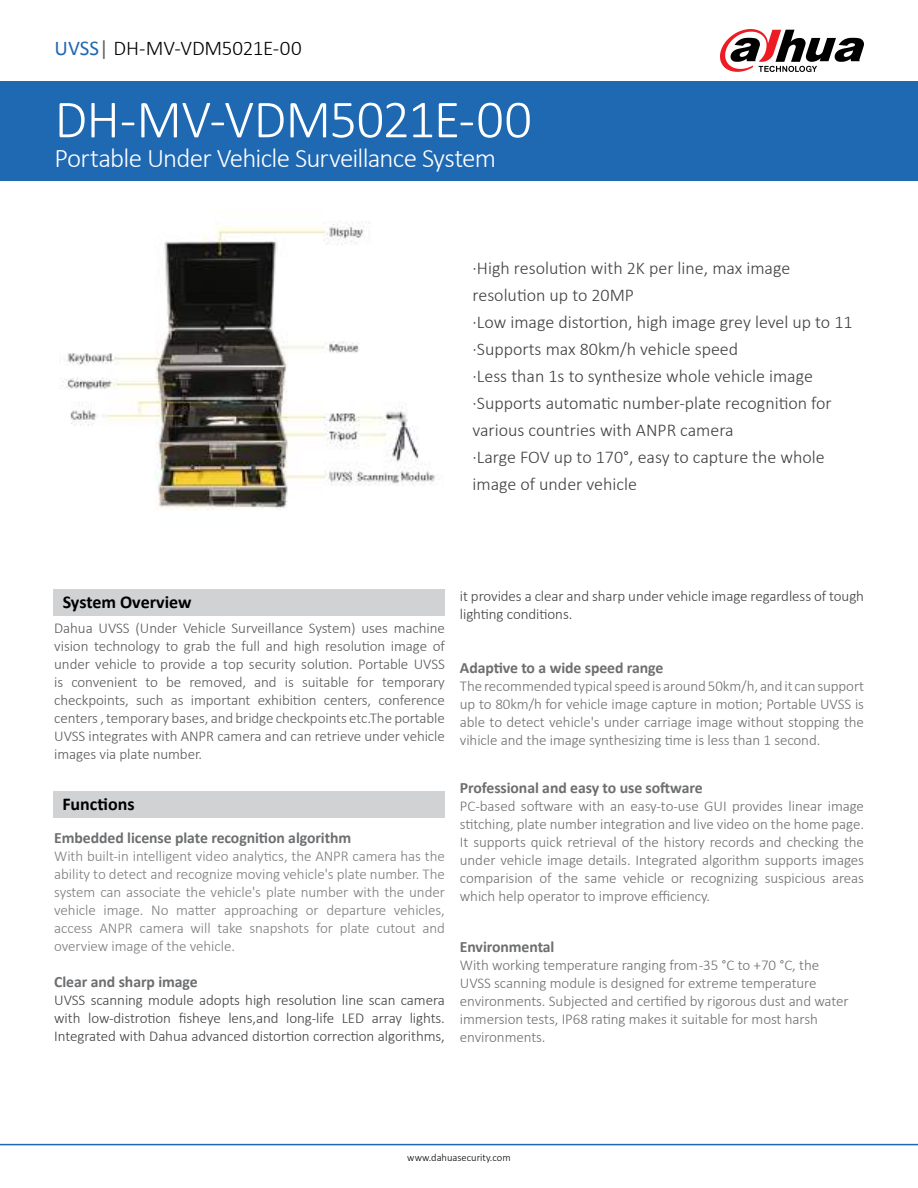
<style>
.page{position:relative;width:918px;height:1188px;background:#fff}
.page>*{position:absolute;margin:0;border:0;box-sizing:border-box;transform-origin:0 0}
.t1{font:300 54px "Calibri";letter-spacing:-.015em;color:#fff}
.t2{font:300 27px "Calibri";letter-spacing:-.03em;color:#fff}
.t3{font:300 21px "Calibri";letter-spacing:-.01em;color:#000}
.t4{font:300 18px/27px "Calibri";color:#403f41}
.t5{font:700 18px "Calibri";color:#000}
.t6{font:700 15.75px "Calibri";letter-spacing:-.005em;color:#6c6e70}
.t7{font:300 15px/18px "Calibri";letter-spacing:-.005em;color:#6c6e70;text-align:justify}
.t8{font:300 15px/18px "Calibri";letter-spacing:-.005em;color:#57585a;text-align:justify}
.t9{font:300 15px/18px "Calibri";letter-spacing:-.005em;color:#7a7c7e;text-align:justify}
.t10{font:300 15px/18px "Calibri";letter-spacing:-.005em;color:#403f41;text-align:justify}
.t11{font:300 10.5px "Calibri";color:#000}
.s1{font-weight:400;color:#1f68b2}
.s2{font-weight:400;color:#626366}
</style>
<div class="page">
<div style="left:53px;top:590px;width:392px;height:26px;background:#d1d2d4"></div>
<div style="left:53px;top:791px;width:392px;height:27px;background:#d1d2d4"></div>
<div style="left:0;top:81px;width:918px;height:100px;background:#1f68b2"></div>
<hr style="left:0;top:1144px;width:918px;height:1px;background:#1f68b2">
<svg style="left:720px;top:29px;width:144px;height:43px"></svg>
<img style="left:62px;top:222px;width:373px;height:288px">
<h3 class="t3" style="left:55px;top:35px;width:249px"><span class="s1">UVSS</span><span class="s2">|</span> DH-MV-VDM5021E-00</h3>
<h1 class="t1" style="left:55px;top:86px;width:479px">DH-MV-VDM5021E-00</h1>
<h2 class="t2" style="left:55px;top:142px;width:443px">Portable Under Vehicle Surveillance System</h2>
<p class="t4" style="left:472px;top:254px;width:382px">·High resolution with 2K per line, max image resolution up to 20MP<br>·Low image distortion, high image grey level up to 11 ·Supports max 80km/h vehicle speed<br>·Less than 1s to synthesize whole vehicle image ·Supports automatic number-plate recognition for various countries with ANPR camera<br>·Large FOV up to 170°, easy to capture the whole image of under vehicle</p>
<p class="t5" style="left:63px;top:590px;width:130px">System Overview</p>
<p class="t8" style="left:54px;top:618px;width:392px">Dahua UVSS (Under Vehicle Surveillance System) uses machine vision technology to grab the full and high resolution image of under vehicle to provide a top security solution. Portable UVSS is convenient to be removed, and is suitable for temporary checkpoints, such as important exhibition centers, conference centers , temporary bases, and bridge checkpoints etc.The portable UVSS integrates with ANPR camera and can retrieve under vehicle images via plate number.</p>
<p class="t5" style="left:62px;top:792px;width:74px">Functions</p>
<p class="t6" style="left:54px;top:827px;width:299px">Embedded license plate recognition algorithm</p>
<p class="t9" style="left:54px;top:846px;width:392px">With built-in intelligent video analytics, the ANPR camera has the ability to detect and recognize moving vehicle's plate number. The system can associate the vehicle's plate number with the under vehicle image. No matter approaching or departure vehicles, access ANPR camera will take snapshots for plate cutout and overview image of the vehicle.</p>
<p class="t6" style="left:54px;top:971px;width:145px">Clear and sharp image</p>
<p class="t10" style="left:54px;top:990px;width:392px">UVSS scanning module adopts high resolution line scan camera with low-distrotion fisheye lens,and long-life LED array lights.<br>Integrated with Dahua advanced distortion correction algorithms,</p>
<p class="t10" style="left:460px;top:587px;width:406px">it provides a clear and sharp under vehicle image regardless of tough lighting conditions.</p>
<p class="t6" style="left:460px;top:657px;width:205px">Adaptive to a wide speed range</p>
<p class="t7" style="left:460px;top:677px;width:406px">The recommended typical speed is around 50km/h, and it can support up to 80km/h for vehicle image capture in motion; Portable UVSS is able to detect vehicle's under carriage image without stopping the vihicle and the image synthesizing time is less than 1 second.</p>
<p class="t6" style="left:460px;top:777px;width:244px">Professional and easy to use software</p>
<p class="t7" style="left:460px;top:797px;width:406px">PC-based software with an easy-to-use GUI provides linear image stitching, plate number integration and live video on the home page.<br>It supports quick retrieval of the history records and checking the under vehicle image details. Integrated algorithm supports images comparision of the same vehicle or recognizing suspicious areas which help operator to improve efficiency.</p>
<p class="t6" style="left:460px;top:936px;width:96px">Environmental</p>
<p class="t7" style="left:460px;top:956px;width:390px;text-align:left">With working temperature ranging from -35 °C to +70 °C, the UVSS scanning module is designed for extreme temperature environments. Subjected and certified by rigorous dust and water immersion tests, IP68 rating makes it suitable for most harsh environments.</p>
<p class="t11" style="left:407px;top:1151px;width:105px">www.dahuasecurity.com</p>
</div>
